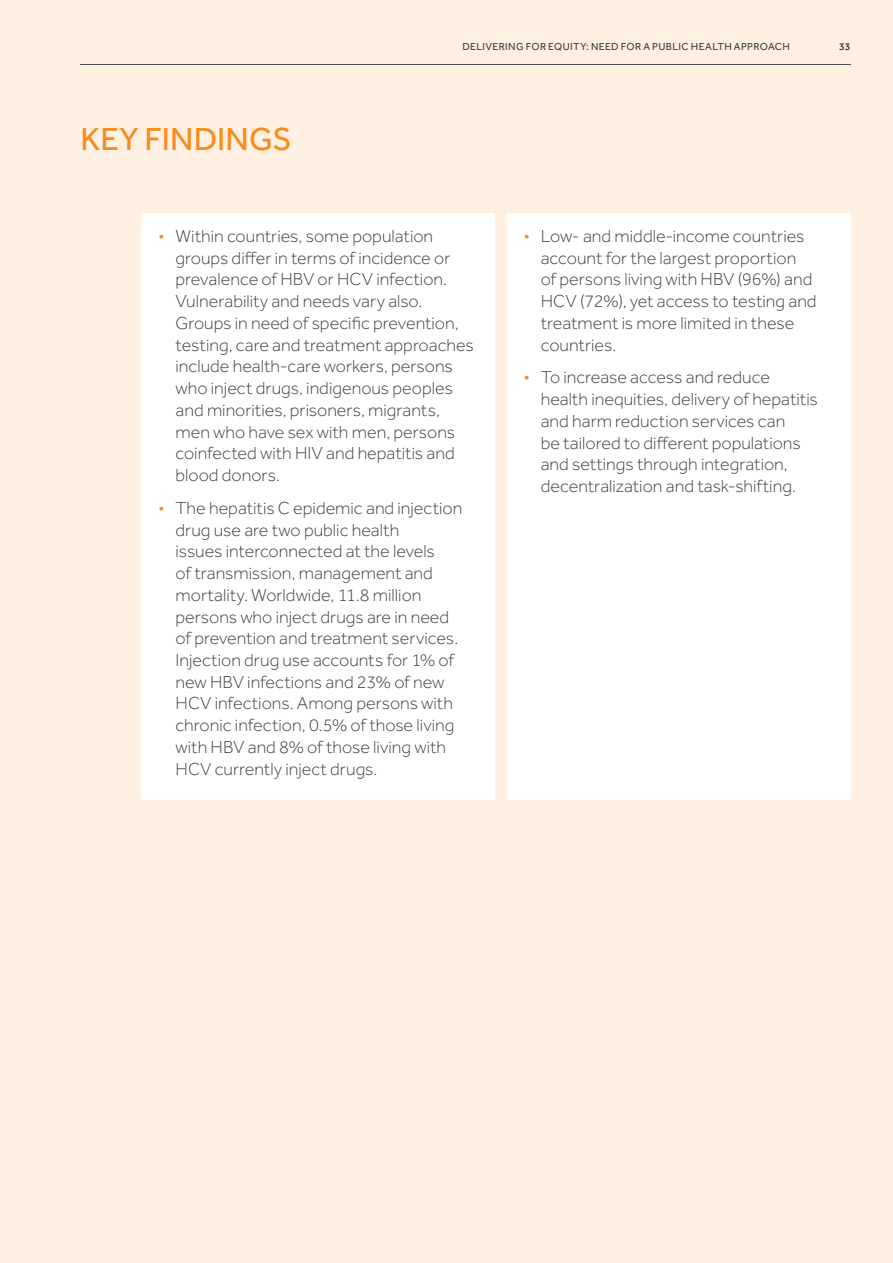
<style>
.page{position:relative;width:893px;height:1263px;background:#fff}
.page>*{position:absolute;margin:0;border:0;box-sizing:border-box;transform-origin:0 0}
.t1{font:33px "Effra";color:#f78c1e}
.t2{font:300 18px/21.8px "Effra";color:#404041}
.t3{font:10.5px "Effra";letter-spacing:.035em;color:#404041}
.t4{font:500 10.5px "Effra";color:#404041}
.s1{color:#f78c1e}
</style>
<div class="page">
<div style="left:0;top:0;width:892px;height:1263px;background:#fff0e1"></div>
<hr style="left:81px;top:64px;width:769px;height:1px;background:#555658">
<div style="left:141px;top:213px;width:353px;height:586px;background:#fff"></div>
<div style="left:506px;top:213px;width:344px;height:586px;background:#fff"></div>
<h1 class="t1" style="left:81px;top:119px;width:213px">KEY FINDINGS</h1>
<p class="t3" style="left:462px;top:40px;width:329px">DELIVERING FOR EQUITY: NEED FOR A PUBLIC HEALTH APPROACH</p>
<p class="t4" style="left:839px;top:40px;width:13px">33</p>
<p class="t2" style="left:175px;top:225px;width:300px;text-indent:-17px"><span class="s1">•</span> Within countries, some population groups differ in terms of incidence or prevalence of HBV or HCV infection.<br>Vulnerability and needs vary also.<br>Groups in need of specific prevention, testing, care and treatment approaches include health-care workers, persons who inject drugs, indigenous peoples and minorities, prisoners, migrants, men who have sex with men, persons coinfected with HIV and hepatitis and blood donors.</p>
<p class="t2" style="left:175px;top:497px;width:288px;text-indent:-17px"><span class="s1">•</span> The hepatitis C epidemic and injection drug use are two public health<br>issues interconnected at the levels<br>of transmission, management and mortality. Worldwide, 11.8 million persons who inject drugs are in need of prevention and treatment services.<br>Injection drug use accounts for 1% of new HBV infections and 23% of new HCV infections. Among persons with chronic infection, 0.5% of those living with HBV and 8% of those living with HCV currently inject drugs.</p>
<p class="t2" style="left:540px;top:225px;width:277px;text-indent:-17px"><span class="s1">•</span> Low- and middle-income countries account for the largest proportion<br>of persons living with HBV (96%) and<br>HCV (72%), yet access to testing and treatment is more limited in these countries.</p>
<p class="t2" style="left:540px;top:366px;width:279px;text-indent:-17px"><span class="s1">•</span> To increase access and reduce health inequities, delivery of hepatitis and harm reduction services can<br>be tailored to different populations and settings through integration, decentralization and task-shifting.</p>
</div>
